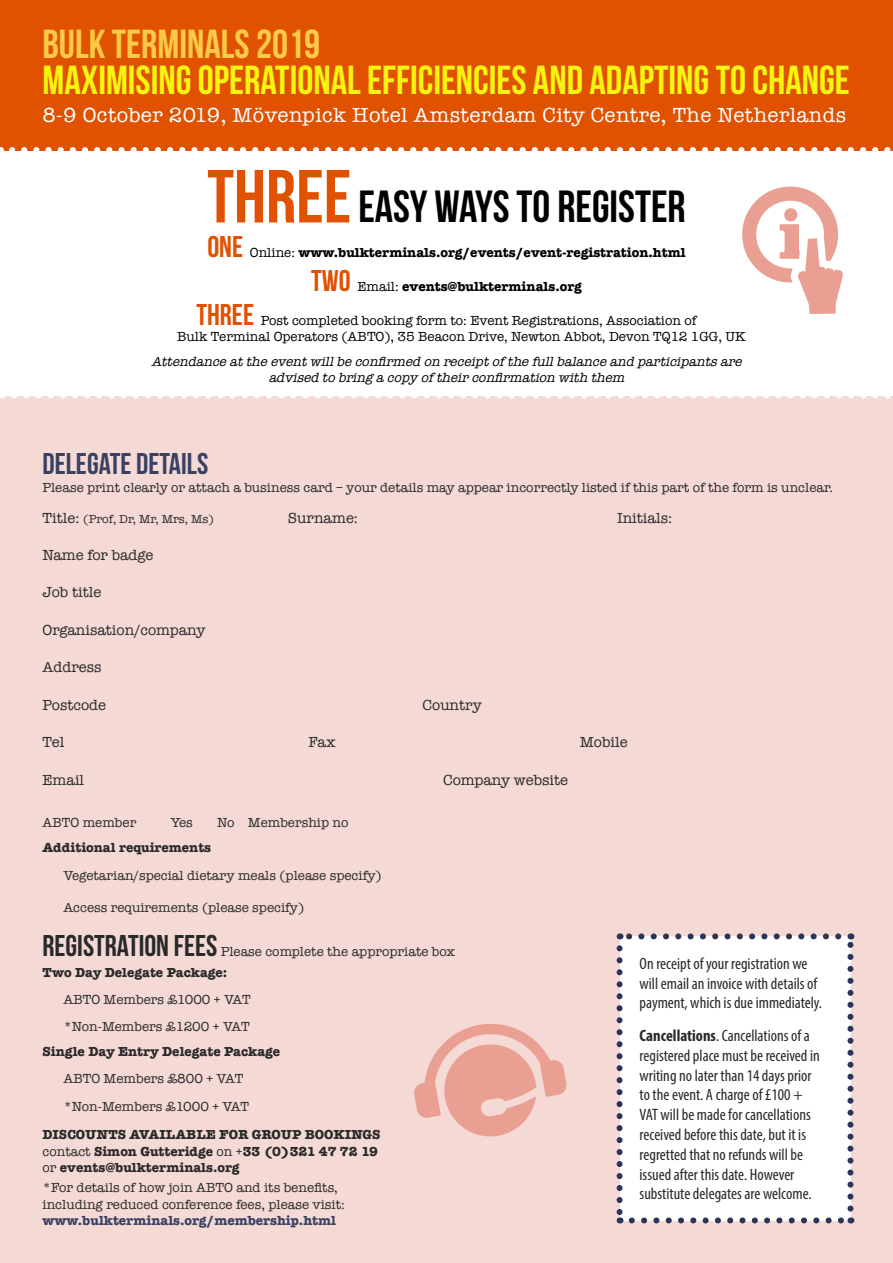
<style>
.page{position:relative;width:893px;height:1263px;background:#fff}
.page>*{position:absolute;margin:0;border:0;box-sizing:border-box;transform-origin:0 0}
.t1{font:45px "Bebas Neue";color:#000}
.t2{font:40.5px "Bebas Neue";color:#f7f410}
.t3{font:40.5px "Bebas Neue";color:#fcca46}
.t4{font:30px "Bebas Neue";color:#292929}
.t5{font:30px "Bebas Neue";color:#394062}
.t6{font:30px "Bebas Neue";color:#e05200}
.t7{font:21px "American Typewriter";letter-spacing:.02em;color:#fff}
.t8{font:condensed 16.5px/19.8px "Myriad Pro";color:#292929}
.t9{font:15px "American Typewriter";color:#292929}
.t10{font:13.5px/27.3px "American Typewriter";color:#292929}
.t11{font:700 13.5px/16.2px "American Typewriter";color:#292929}
.t12{font:13.5px/16.2px "American Typewriter";color:#000}
.t13{font:italic 13.5px/16.2px "American Typewriter";color:#000;text-align:center}
.t14{font:700 13.5px "American Typewriter";color:#000}
.t15{font:700 13.5px "American Typewriter";color:#394062}
.t16{font:12px "American Typewriter";color:#292929}
.s1{font-size:75px;color:#e05200}
.s2{font-weight:400}
.s3{font-size:15px}
.s4{font-weight:700}
</style>
<div class="page">
<div style="left:0;top:385px;width:893px;height:878px;background:#f4d9d5"></div>
<div style="left:0;top:150px;width:893px;height:246px;background:#fff"></div>
<svg style="left:0;top:396px;width:891px;height:3px"></svg>
<div style="left:620px;top:936px;width:230px;height:284px;background:#fff"></div>
<svg style="left:632px;top:1217px;width:212px;height:6px"></svg>
<svg style="left:617px;top:948px;width:6px;height:275px"></svg>
<svg style="left:847px;top:933px;width:6px;height:275px"></svg>
<svg style="left:620px;top:933px;width:218px;height:6px"></svg>
<svg style="left:742px;top:187px;width:101px;height:127px"></svg>
<svg style="left:414px;top:1023px;width:153px;height:114px"></svg>
<div style="left:0;top:0;width:893px;height:150px;background:#e05200"></div>
<svg style="left:12px;top:147px;width:881px;height:4px"></svg>
<h2 class="t3" style="left:43px;top:22px;width:279px">BULK TERMINALS 2019</h2>
<h2 class="t2" style="left:43px;top:58px;width:809px">MAXIMISING OPERATIONAL EFFICIENCIES AND ADAPTING TO CHANGE</h2>
<h3 class="t7" style="left:43px;top:99px;width:805px">8-9 October 2019, Mövenpick Hotel Amsterdam City Centre, The Netherlands</h3>
<h1 class="t1" style="left:207px;top:182px;width:480px"><span class="s1">THREE</span>EASY WAYS TO REGISTER</h1>
<h3 class="t6" style="left:207px;top:230px;width:37px">ONE</h3>
<p class="t14" style="left:250px;top:241px;width:437px"><span class="s2">Online:</span> www.bulkterminals.org/events/event-registration.html</p>
<h3 class="t6" style="left:311px;top:264px;width:41px">TWO</h3>
<p class="t14" style="left:357px;top:275px;width:226px"><span class="s2">Email:</span> events@bulkterminals.org</p>
<h3 class="t6" style="left:196px;top:298px;width:59px">THREE</h3>
<p class="t12" style="left:177px;top:312px;width:570px;text-indent:84px">Post completed booking form to: Event Registrations, Association of<br>Bulk Terminal Operators (ABTO), 35 Beacon Drive, Newton Abbot, Devon TQ12 1GG, UK</p>
<p class="t13" style="left:151px;top:353px;width:596px">Attendanceattheeventwillbeconfirmed on receiptof thefullbalanceand participantsare advised tobringacopy of theirconfirmation with them</p>
<h3 class="t5" style="left:43px;top:447px;width:167px">DELEGATE DETAILS</h3>
<p class="t10" style="left:43px;top:473px;width:792px">Please print clearly or attach a business card – your details may appear incorrectly listed if this part of the form is unclear.</p>
<p class="t16" style="left:43px;top:509px;width:173px"><span class="s3">Title:</span> (Prof, Dr, Mr, Mrs, Ms)</p>
<p class="t9" style="left:288px;top:506px;width:72px">Surname:</p>
<p class="t9" style="left:617px;top:506px;width:57px">Initials:</p>
<p class="t9" style="left:43px;top:543px;width:112px">Name for badge</p>
<p class="t9" style="left:43px;top:581px;width:60px">Job title</p>
<p class="t9" style="left:43px;top:618px;width:164px">Organisation/company</p>
<p class="t9" style="left:43px;top:656px;width:60px">Address</p>
<p class="t9" style="left:43px;top:693px;width:65px">Postcode</p>
<p class="t9" style="left:423px;top:693px;width:61px">Country</p>
<p class="t9" style="left:43px;top:731px;width:23px">Tel</p>
<p class="t9" style="left:309px;top:731px;width:29px">Fax</p>
<p class="t9" style="left:580px;top:731px;width:50px">Mobile</p>
<p class="t9" style="left:43px;top:768px;width:43px">Email</p>
<p class="t9" style="left:443px;top:768px;width:126px">Company website</p>
<p class="t10" style="left:43px;top:808px;width:95px">ABTO member</p>
<p class="t10" style="left:171px;top:808px;width:24px">Yes</p>
<p class="t10" style="left:217px;top:808px;width:133px">No Membership no</p>
<p class="t11" style="left:43px;top:838px;width:170px">Additional requirements</p>
<p class="t10" style="left:63px;top:861px;width:320px">Vegetarian/special dietary meals (please specify)</p>
<p class="t10" style="left:63px;top:893px;width:242px">Access requirements (please specify)</p>
<h3 class="t4" style="left:43px;top:929px;width:176px">REGISTRATION FEES</h3>
<p class="t10" style="left:221px;top:937px;width:236px">Please complete the appropriate box</p>
<p class="t11" style="left:43px;top:963px;width:186px">Two Day Delegate Package:</p>
<p class="t10" style="left:63px;top:985px;width:189px">ABTO Members £1000 + VAT *Non-Members £1200 + VAT</p>
<p class="t11" style="left:43px;top:1042px;width:239px">Single Day Entry Delegate Package</p>
<p class="t10" style="left:63px;top:1064px;width:187px">ABTO Members £800 + VAT *Non-Members £1000 + VAT</p>
<p class="t11" style="left:43px;top:1126px;width:340px">DISCOUNTS AVAILABLE FOR GROUP BOOKINGS <span class="s2">contact</span> Simon Gutteridge <span class="s2">on +</span>33 (0)321 47 72 19 <span class="s2">or</span> events@bulkterminals.org</p>
<p class="t10" style="left:43px;top:1179px;width:304px;line-height:16.2px">*For details of how join ABTO and its benefits, including reduced conference fees, please visit:</p>
<p class="t15" style="left:43px;top:1208px;width:295px">www.bulkterminals.org/membership.html</p>
<p class="t8" style="left:640px;top:953px;width:184px">On receipt of your registration we will email an invoice with details of payment, which is due immediately.</p>
<p class="t8" style="left:640px;top:1025px;width:182px"><span class="s4">Cancellations</span>. Cancellations of a registered place must be received in writing no later than 14 days prior to the event. A charge of £100 + VAT will be made for cancellations received before this date, but it is regretted that no refunds will be issued after this date. However substitute delegates are welcome.</p>
</div>
